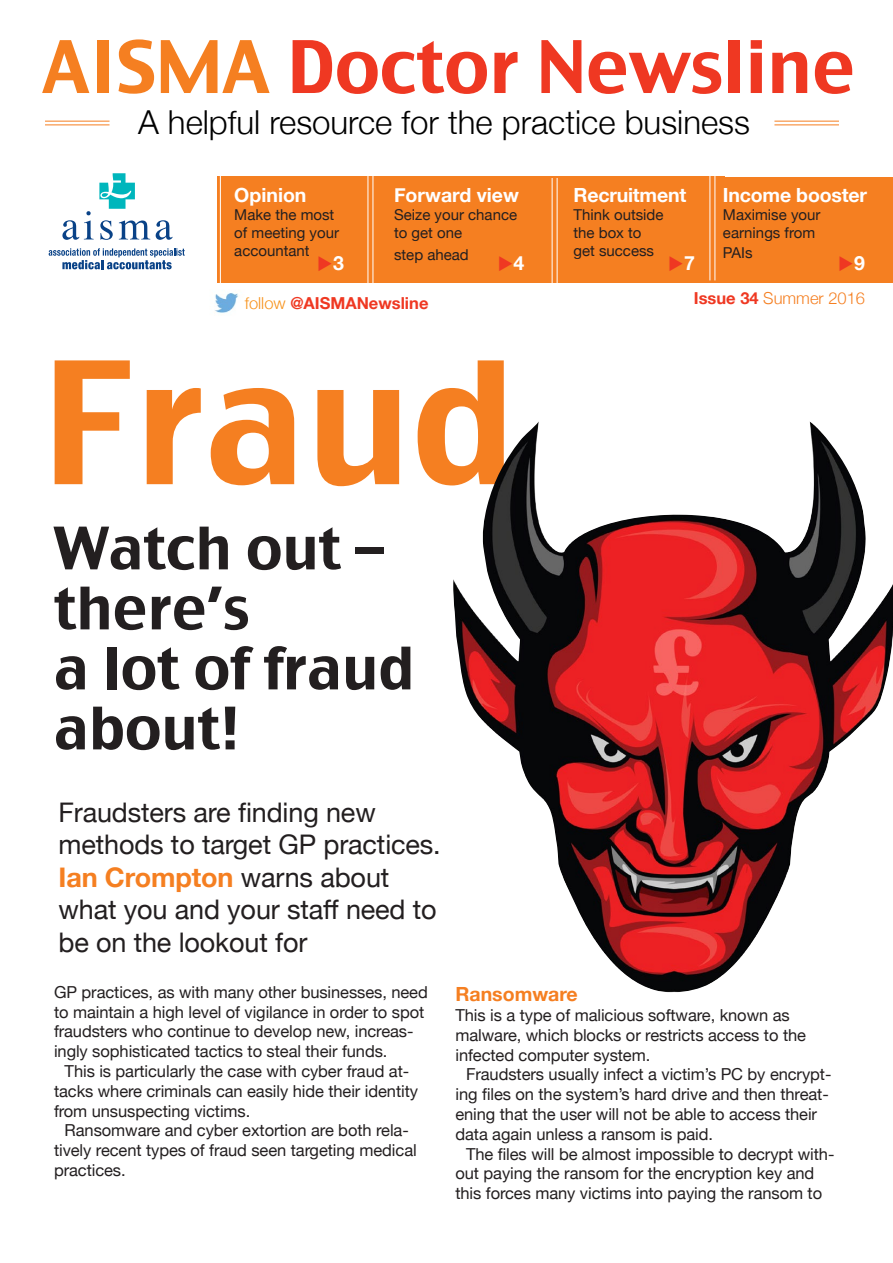
<style>
.page{position:relative;width:893px;height:1263px;background:#fff}
.page>*{position:absolute;margin:0;border:0;box-sizing:border-box;transform-origin:0 0}
.HEAD2{font:165px "Charcoal CY";color:#f57f21}
.t1{font:70.5px "Charcoal CY";color:#ef3822}
.HEAD2-2{font:57px/60px "Charcoal CY";color:#231f20}
.t2{font:300 33px "Helvetica Neue";color:#000}
.with_ind{font:27px/32.4px "Helvetica Neue";letter-spacing:-.005em;color:#231f20}
.t3{font:700 19.5px "Helvetica Neue";letter-spacing:-.01em;color:#fff}
.cross{font:700 19.5px "Helvetica Neue";color:#f57f21}
.with_ind-2{font:16.5px/19.8px "Helvetica Neue";letter-spacing:-.005em;color:#231f20}
.t4{font:700 16.5px "Helvetica Neue";color:#ef3822}
.t5{font:300 16.5px "Helvetica Neue";color:#f57f21}
.t6{font:15px "Helvetica Neue";color:#231f20}
.s1{color:#f57f21}
.s2{color:#ef3822}
.s3{font-weight:300;color:#f7931d}
.s4{font-weight:700;color:#ef3822}
.s5{font-weight:700;color:#f57f21}
</style>
<div class="page">
<img style="left:214px;top:281px;width:24px;height:32px">
<div style="left:218px;top:176px;width:675px;height:107px;background:#f57f21"></div>
<svg style="left:156px;top:220px;width:16px;height:20px"></svg>
<svg style="left:62px;top:173px;width:88px;height:67px"></svg>
<svg style="left:49px;top:248px;width:136px;height:21px"></svg>
<hr style="left:220px;top:175px;width:1px;height:110px;background:#fff">
<hr style="left:215px;top:175px;width:1px;height:110px;background:#fff">
<hr style="left:372px;top:175px;width:1px;height:109px;background:#fff">
<hr style="left:367px;top:175px;width:1px;height:109px;background:#fff">
<hr style="left:557px;top:178px;width:1px;height:109px;background:#fff">
<hr style="left:552px;top:178px;width:1px;height:109px;background:#fff">
<hr style="left:714px;top:171px;width:1px;height:109px;background:#fff">
<hr style="left:709px;top:171px;width:1px;height:109px;background:#fff">
<hr style="left:45px;top:124px;width:65px;height:1px;background:#f57f21">
<hr style="left:45px;top:121px;width:65px;height:1px;background:#f57f21">
<hr style="left:774px;top:124px;width:65px;height:1px;background:#f57f21">
<hr style="left:774px;top:121px;width:65px;height:1px;background:#f57f21">
<img style="left:453px;top:421px;width:440px;height:571px">
<p class="t1" style="left:42px;top:23px;width:815px"><span class="s1">AISMA</span> Doctor Newsline</p>
<p class="t2" style="left:138px;top:96px;width:613px">A helpful resource for the practice business</p>
<p class="t3" style="left:234px;top:180px;width:74px">Opinion</p>
<p class="t6" style="left:234px;top:204px;width:102px">Make the most</p>
<p class="t6" style="left:234px;top:222px;width:106px">of meeting your</p>
<p class="t6" style="left:234px;top:240px;width:77px">accountant</p>
<p class="t3" style="left:317px;top:247px;width:28px"><span class="s2">◆</span>3</p>
<p class="t3" style="left:498px;top:247px;width:28px"><span class="s2">◆</span>4</p>
<p class="t3" style="left:668px;top:247px;width:28px"><span class="s2">◆</span>7</p>
<p class="t3" style="left:838px;top:247px;width:28px"><span class="s2">◆</span>9</p>
<p class="t3" style="left:394px;top:180px;width:126px">Forward view</p>
<p class="t6" style="left:394px;top:204px;width:125px">Seize your chance</p>
<p class="t6" style="left:394px;top:222px;width:70px">to get one</p>
<p class="t6" style="left:394px;top:243px;width:76px">step ahead</p>
<p class="t3" style="left:573px;top:180px;width:114px">Recruitment</p>
<p class="t6" style="left:573px;top:204px;width:92px">Think outside</p>
<p class="t6" style="left:573px;top:222px;width:70px">the box to</p>
<p class="t6" style="left:573px;top:240px;width:82px">get success</p>
<p class="t3" style="left:723px;top:180px;width:146px">Income booster</p>
<p class="t6" style="left:723px;top:204px;width:99px">Maximise your</p>
<p class="t6" style="left:723px;top:222px;width:94px">earnings from</p>
<p class="t6" style="left:723px;top:242px;width:31px">PAIs</p>
<p class="t4" style="left:245px;top:290px;width:185px"><span class="s3">follow</span> @AISMANewsline</p>
<p class="HEAD2" style="left:43px;top:319px;width:475px">Fraud</p>
<p class="HEAD2-2" style="left:54px;top:517px;width:331px">Watch out – there’s</p>
<p class="HEAD2-2" style="left:54px;top:637px;width:362px">a lot of fraud about!</p>
<p class="t5" style="left:694px;top:285px;width:173px"><span class="s4">Issue 34</span> Summer 2016</p>
<p class="with_ind" style="left:58px;top:798px;width:384px">Fraudsters are finding new methods to target GP practices.<br><span class="s5">Ian Crompton</span> warns about what you and your staff need to be on the lookout for</p>
<p class="with_ind-2" style="left:54px;top:983px;width:375px">GP practices, as with many other businesses, need to maintain a high level of vigilance in order to spot fraudsters who continue to develop new, increas&shy;ingly sophisticated tactics to steal their funds.</p>
<p class="with_ind-2" style="left:54px;top:1062px;width:366px;text-indent:11px">This is particularly the case with cyber fraud at&shy;tacks where criminals can easily hide their identity from unsuspecting victims.</p>
<p class="with_ind-2" style="left:54px;top:1122px;width:364px;text-indent:11px">Ransomware and cyber extortion are both rela&shy;tively recent types of fraud seen targeting medical practices.</p>
<p class="cross" style="left:455px;top:979px;width:124px">Ransomware</p>
<p class="with_ind-2" style="left:455px;top:1006px;width:352px">This is a type of malicious software, known as malware, which blocks or restricts access to the infected computer system.</p>
<p class="with_ind-2" style="left:455px;top:1065px;width:377px;text-indent:11px">Fraudsters usually infect a victim’s PC by encrypt&shy;ing files on the system’s hard drive and then threat&shy;ening that the user will not be able to access their data again unless a ransom is paid.</p>
<p class="with_ind-2" style="left:455px;top:1145px;width:381px;text-indent:11px">The files will be almost impossible to decrypt with&shy;out paying the ransom for the encryption key and this forces many victims into paying the ransom to</p>
</div>
